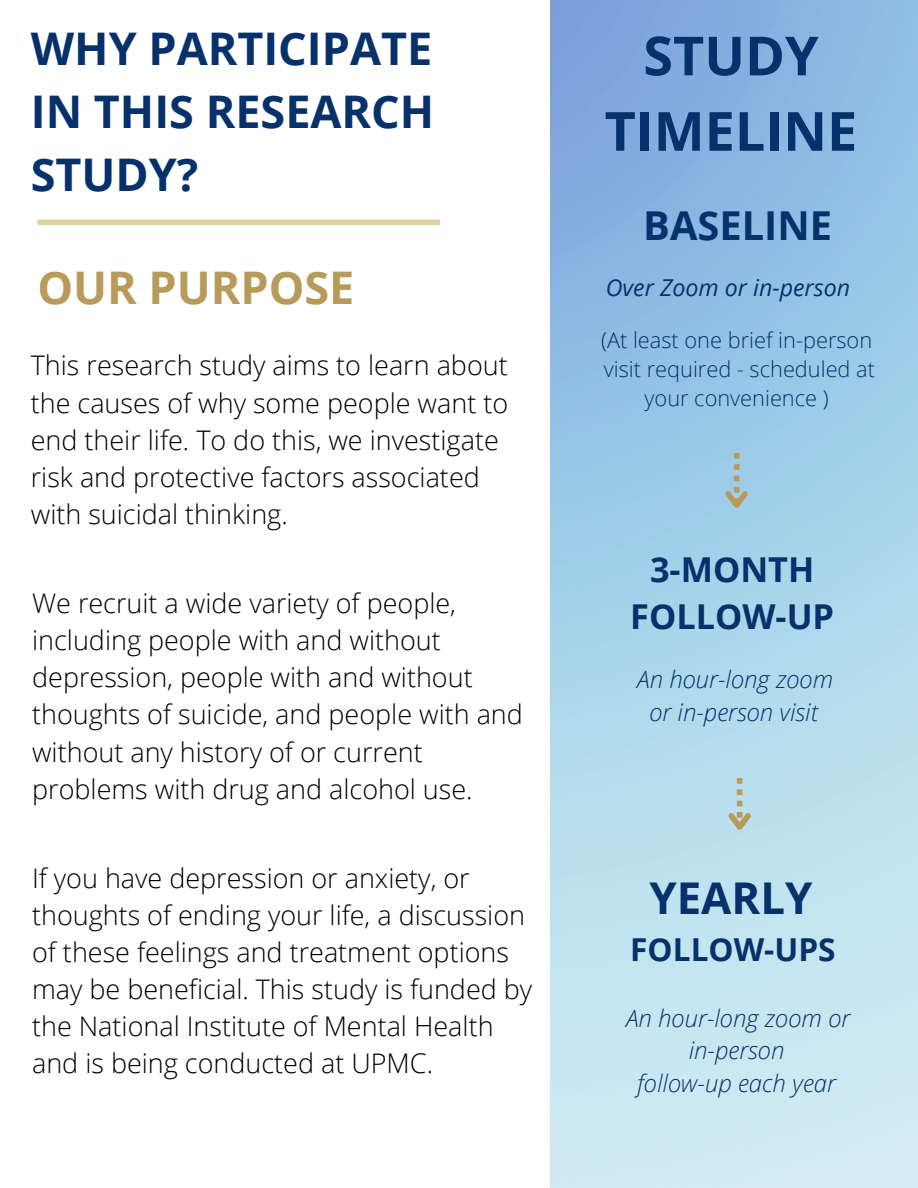
<style>
.page{position:relative;width:918px;height:1188px;background:#fff}
.page>*{position:absolute;margin:0;border:0;box-sizing:border-box;transform-origin:0 0}
.t1{font:700 54px/75.3px "Open Sans";color:#06316b;text-align:center}
.t2{font:700 45px/63px "Open Sans";color:#06316b;text-align:justify}
.t3{font:700 45px "Open Sans";color:#b89b5a}
.t4{font:700 43.8px "Open Sans";color:#06316b}
.t5{font:700 39.9px "Open Sans";color:#06316b}
.t6{font:700 34.35px/47.2px "Open Sans";color:#06316b;text-align:center}
.t7{font:700 31.65px "Open Sans";color:#06316b}
.t8{font:300 27px/37.2px "Open Sans";color:#000}
.t9{font:italic 300 24px/32.7px "Open Sans";color:#06316b;text-align:center}
.t10{font:italic 23.25px "Open Sans";color:#06316b}
.t11{font:300 21.75px/29.2px "Open Sans";color:#06316b;text-align:center}
</style>
<div class="page">
<div style="left:37px;top:220px;width:403px;height:5px;background:#e1d3a1"></div>
<svg style="left:720px;top:453px;width:33px;height:62px;background:#a2c5d2"></svg>
<svg style="left:723px;top:778px;width:33px;height:58px;background:#b9d4d6"></svg>
<h2 class="t2" style="left:31px;top:17px;width:405px">WHY PARTICIPATE IN THIS RESEARCH STUDY?</h2>
<h2 class="t3" style="left:37px;top:256px;width:318px">OUR PURPOSE</h2>
<p class="t8" style="left:31px;top:346px;width:479px">This research study aims to learn about the causes of why some people want to end their life. To do this, we investigate risk and protective factors associated with suicidal thinking.</p>
<p class="t8" style="left:32px;top:584px;width:492px">We recruit a wide variety of people, including people with and without depression, people with and without thoughts of suicide, and people with and without any history of or current problems with drug and alcohol use.</p>
<p class="t8" style="left:32px;top:859px;width:502px">If you have depression or anxiety, or thoughts of ending your life, a discussion of these feelings and treatment options may be beneficial. This study is funded by the National Institute of Mental Health and is being conducted at UPMC.</p>
<h1 class="t1" style="left:605px;top:17px;width:254px">STUDY<br>TIMELINE</h1>
<h3 class="t5" style="left:643px;top:198px;width:190px">BASELINE</h3>
<p class="t10" style="left:606px;top:271px;width:246px">Over Zoom or in-person</p>
<p class="t11" style="left:601px;top:325px;width:276px">(At least one brief in-person visit required - scheduled at your convenience )</p>
<p class="t6" style="left:630px;top:545px;width:205px">3-MONTH<br>FOLLOW-UP</p>
<p class="t9" style="left:637px;top:663px;width:197px">An hour-long zoom or in-person visit</p>
<h3 class="t4" style="left:649px;top:867px;width:164px">YEARLY</h3>
<p class="t7" style="left:630px;top:927px;width:207px">FOLLOW-UPS</p>
<p class="t9" style="left:626px;top:1001px;width:226px">An hour-long zoom or in-person<br>follow-up each year</p>
</div>
